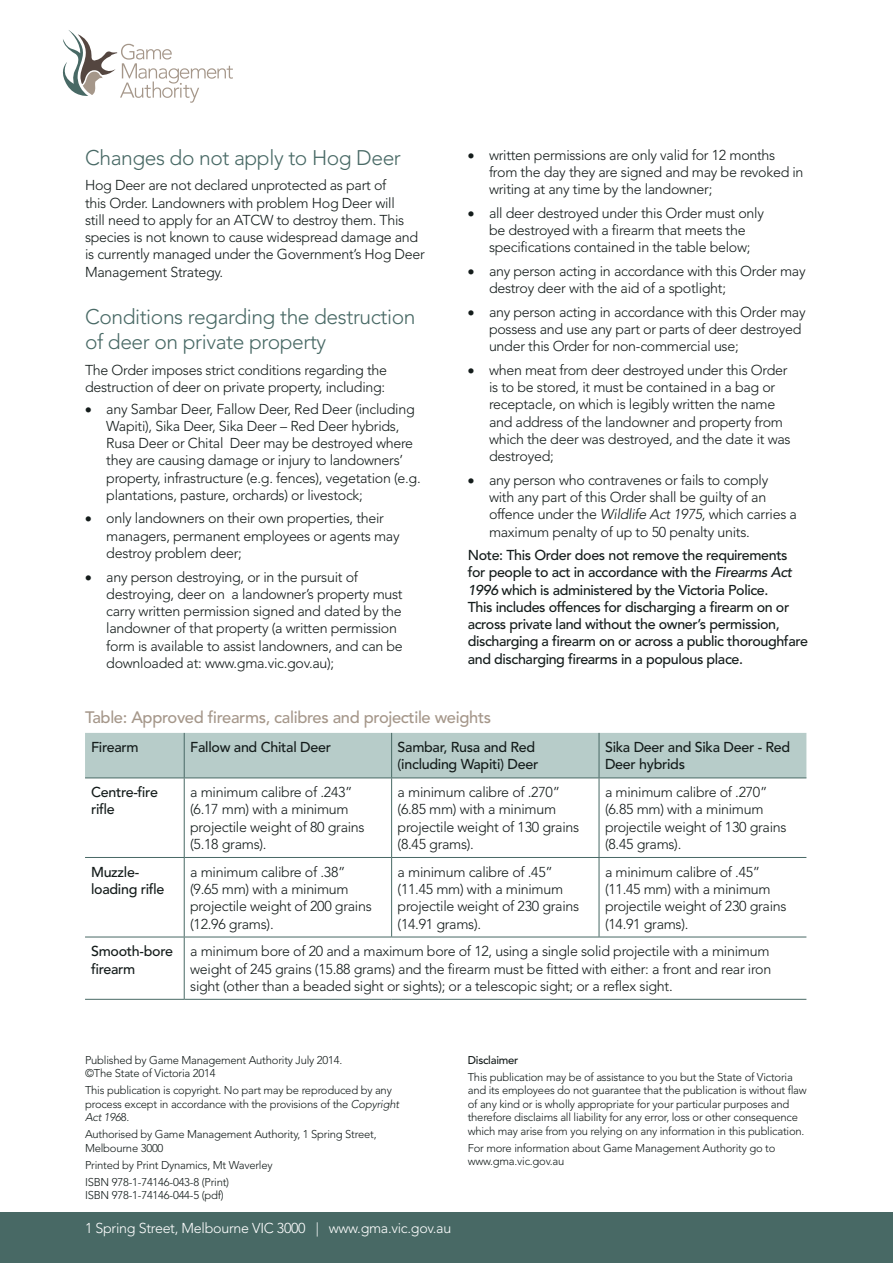
<style>
.page{position:relative;width:893px;height:1263px;background:#fff}
.page>*{position:absolute;margin:0;border:0;box-sizing:border-box;transform-origin:0 0}
.heading_Deer{font:300 21px/25.5px "Avenir LT Std";letter-spacing:-.02em;color:#486965}
.sub_head_1_Deer{font:500 16.5px "Avenir LT Std";letter-spacing:-.02em;color:#a5978a}
.body{font:300 14.25px/17.2px "Avenir LT Std";letter-spacing:-.02em;color:#141c1b}
.body-2{font:500 14.25px/17.2px "Avenir LT Std";letter-spacing:-.025em;color:#141c1b}
.before_bullets{font:300 14.25px/17.2px "Avenir LT Std";letter-spacing:-.02em;color:#141c1b}
.t1{font:300 14.25px "Avenir LT Std";letter-spacing:-.02em;color:#fff}
.t2{font:300 11.25px/13.5px "Avenir LT Std";letter-spacing:-.02em;color:#141c1b}
.t3{font:500 11.25px "Avenir LT Std";letter-spacing:-.02em;color:#141c1b}
.s1{font-style:italic}
</style>
<div class="page">
<div style="left:0;top:1212px;width:893px;height:51px;background:#486965"></div>
<svg style="left:63px;top:30px;width:170px;height:73px"></svg>
<div style="left:85px;top:733px;width:721px;height:44px;background:#b7ccc9"></div>
<hr style="left:184px;top:733px;width:1px;height:44px;background:#486965">
<hr style="left:391px;top:733px;width:1px;height:44px;background:#486965">
<hr style="left:599px;top:733px;width:1px;height:44px;background:#486965">
<hr style="left:85px;top:777px;width:99px;height:1px;background:#486965">
<hr style="left:85px;top:857px;width:99px;height:1px;background:#486965">
<hr style="left:85px;top:937px;width:99px;height:1px;background:#486965">
<hr style="left:85px;top:999px;width:99px;height:1px;background:#486965">
<hr style="left:184px;top:778px;width:1px;height:79px;background:#486965">
<hr style="left:184px;top:858px;width:1px;height:79px;background:#486965">
<hr style="left:184px;top:937px;width:1px;height:62px;background:#486965">
<hr style="left:184px;top:777px;width:208px;height:1px;background:#486965">
<hr style="left:392px;top:777px;width:207px;height:1px;background:#486965">
<hr style="left:391px;top:778px;width:1px;height:79px;background:#486965">
<hr style="left:391px;top:858px;width:1px;height:79px;background:#486965">
<hr style="left:184px;top:857px;width:208px;height:1px;background:#486965">
<hr style="left:392px;top:857px;width:207px;height:1px;background:#486965">
<hr style="left:184px;top:937px;width:208px;height:1px;background:#486965">
<hr style="left:392px;top:937px;width:207px;height:1px;background:#486965">
<hr style="left:184px;top:999px;width:208px;height:1px;background:#486965">
<hr style="left:392px;top:999px;width:207px;height:1px;background:#486965">
<hr style="left:599px;top:999px;width:207px;height:1px;background:#486965">
<hr style="left:599px;top:778px;width:1px;height:79px;background:#486965">
<hr style="left:599px;top:858px;width:1px;height:79px;background:#486965">
<hr style="left:599px;top:777px;width:207px;height:1px;background:#486965">
<hr style="left:599px;top:857px;width:207px;height:1px;background:#486965">
<hr style="left:599px;top:937px;width:207px;height:1px;background:#486965">
<p class="heading_Deer" style="left:85px;top:145px;width:317px">Changes do not apply to Hog Deer</p>
<p class="body" style="left:85px;top:177px;width:341px">Hog Deer are not declared unprotected as part of<br>this Order. Landowners with problem Hog Deer will<br>still need to apply for an ATCW to destroy them. This species is not known to cause widespread damage and is currently managed under the Government’s Hog Deer Management Strategy.</p>
<p class="heading_Deer" style="left:85px;top:304px;width:332px">Conditions regarding the destruction of deer on private property</p>
<p class="before_bullets" style="left:85px;top:361px;width:304px">The Order imposes strict conditions regarding the destruction of deer on private property, including:</p>
<p class="body" style="left:106px;top:400px;width:316px;text-indent:-21px">• any Sambar Deer, Fallow Deer, Red Deer (including Wapiti), Sika Deer, Sika Deer – Red Deer hybrids, Rusa Deer or Chital Deer may be destroyed where they are causing damage or injury to landowners’ property, infrastructure (e.g. fences), vegetation (e.g. plantations, pasture, orchards) or livestock;</p>
<p class="body" style="left:106px;top:510px;width:295px;text-indent:-21px">• only landowners on their own properties, their managers, permanent employees or agents may destroy problem deer;</p>
<p class="body" style="left:106px;top:568px;width:298px;text-indent:-21px">• any person destroying, or in the pursuit of destroying, deer on a landowner’s property must carry written permission signed and dated by the landowner of that property (a written permission form is available to assist landowners, and can be downloaded at: www.gma.vic.gov.au);</p>
<p class="body" style="left:489px;top:146px;width:316px;text-indent:-21px">• written permissions are only valid for 12 months from the day they are signed and may be revoked in writing at any time by the landowner;</p>
<p class="body" style="left:468px;top:204px;width:298px;text-align:center">• all deer destroyed under this Order must only be destroyed with a firearm that meets the specifications contained in the table below;</p>
<p class="body" style="left:489px;top:262px;width:318px;text-indent:-21px">• any person acting in accordance with this Order may destroy deer with the aid of a spotlight;</p>
<p class="body" style="left:489px;top:303px;width:318px;text-indent:-21px">• any person acting in accordance with this Order may possess and use any part or parts of deer destroyed under this Order for non-commercial use;</p>
<p class="body" style="left:489px;top:361px;width:303px;text-indent:-21px">• when meat from deer destroyed under this Order is to be stored, it must be contained in a bag or receptacle, on which is legibly written the name and address of the landowner and property from which the deer was destroyed, and the date it was destroyed;</p>
<p class="body" style="left:489px;top:471px;width:309px;text-indent:-21px">• any person who contravenes or fails to comply with any part of this Order shall be guilty of an offence under the <span class="s1">Wildlife Act 1975</span>, which carries a maximum penalty of up to 50 penalty units.</p>
<p class="body-2" style="left:468px;top:547px;width:342px">Note: This Order does not remove the requirements for people to act in accordance with the <span class="s1">Firearms Act 1996</span> which is administered by the Victoria Police.<br>This includes offences for discharging a firearm on or across private land without the owner’s permission, discharging a firearm on or across a public thoroughfare and discharging firearms in a populous place.</p>
<p class="sub_head_1_Deer" style="left:85px;top:707px;width:408px">Table: Approved firearms, calibres and projectile weights</p>
<p class="body-2" style="left:91px;top:739px;width:49px">Firearm</p>
<p class="body-2" style="left:190px;top:739px;width:142px">Fallow and Chital Deer</p>
<p class="body-2" style="left:398px;top:739px;width:142px">Sambar, Rusa and Red (including Wapiti) Deer</p>
<p class="body-2" style="left:605px;top:739px;width:187px">Sika Deer and Sika Deer - Red<br>Deer hybrids</p>
<p class="body-2" style="left:91px;top:784px;width:68px">Centre-fire rifle</p>
<p class="body" style="left:190px;top:784px;width:176px">a minimum calibre of .243” (6.17 mm) with a minimum projectile weight of 80 grains (5.18 grams).</p>
<p class="body" style="left:398px;top:784px;width:183px">a minimum calibre of .270” (6.85 mm) with a minimum projectile weight of 130 grains (8.45 grams).</p>
<p class="body" style="left:605px;top:784px;width:183px">a minimum calibre of .270” (6.85 mm) with a minimum projectile weight of 130 grains (8.45 grams).</p>
<p class="body-2" style="left:91px;top:863px;width:75px">Muzzle&shy;loading rifle</p>
<p class="body" style="left:190px;top:863px;width:183px">a minimum calibre of .38” (9.65 mm) with a minimum projectile weight of 200 grains (12.96 grams).</p>
<p class="body" style="left:398px;top:863px;width:183px">a minimum calibre of .45” (11.45 mm) with a minimum projectile weight of 230 grains (14.91 grams).</p>
<p class="body" style="left:605px;top:863px;width:183px">a minimum calibre of .45” (11.45 mm) with a minimum projectile weight of 230 grains (14.91 grams).</p>
<p class="body-2" style="left:91px;top:943px;width:83px">Smooth-bore firearm</p>
<p class="body" style="left:190px;top:943px;width:583px">a minimum bore of 20 and a maximum bore of 12, using a single solid projectile with a minimum weight of 245 grains (15.88 grams) and the firearm must be fitted with either: a front and rear iron sight (other than a beaded sight or sights); or a telescopic sight; or a reflex sight.</p>
<p class="t2" style="left:85px;top:1053px;width:259px">Published by Game Management Authority July 2014. ©The State of Victoria 2014</p>
<p class="t2" style="left:85px;top:1084px;width:316px">This publication is copyright. No part may be reproduced by any process except in accordance with the provisions of the <span class="s1">Copyright<br>Act 196</span>8.</p>
<p class="t2" style="left:85px;top:1128px;width:293px">Authorised by Game Management Authority, 1 Spring Street,<br>Melbourne 3000</p>
<p class="t2" style="left:85px;top:1156px;width:189px;line-height:17px">Printed by Print Dynamics, Mt Waverley<br>ISBN 978-1-74146-043-8 (Print)</p>
<p class="t2" style="left:85px;top:1188px;width:140px">ISBN 978-1-74146-044-5 (pdf)</p>
<p class="t1" style="left:85px;top:1220px;width:368px">1 Spring Street, Melbourne VIC 3000 | www.gma.vic.gov.au</p>
<p class="t3" style="left:468px;top:1053px;width:52px">Disclaimer</p>
<p class="t2" style="left:468px;top:1070px;width:341px">This publication may be of assistance to you but the State of Victoria and its employees do not guarantee that the publication is without flaw of any kind or is wholly appropriate for your particular purposes and therefore disclaims all liability for any error, loss or other consequence which may arise from you relying on any information in this publication.</p>
<p class="t2" style="left:468px;top:1141px;width:309px">For more information about Game Management Authority go to www.gma.vic.gov.au</p>
</div>
